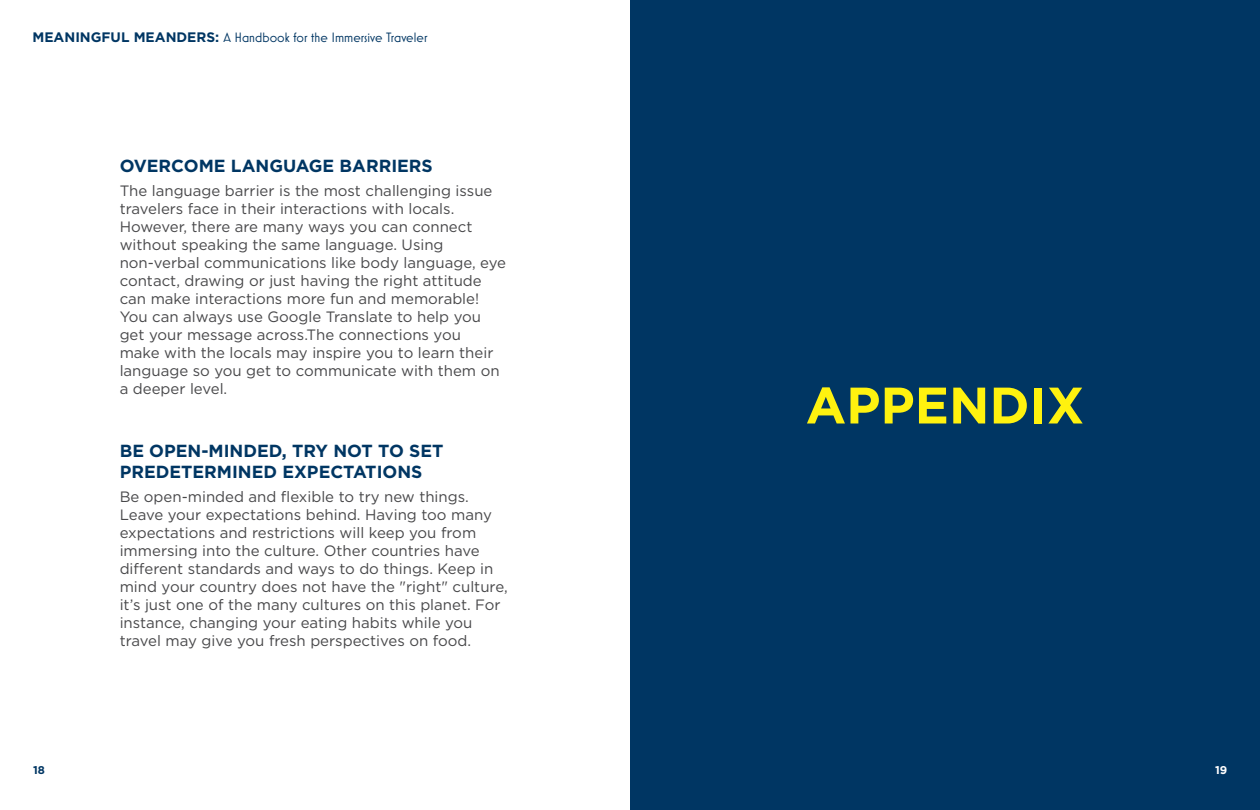
<style>
.page{position:relative;width:1260px;height:810px;background:#fff}
.page>*{position:absolute;margin:0;border:0;box-sizing:border-box;transform-origin:0 0}
.t1{font:700 51.25px "Gotham";color:#fff20f}
.t2{font:700 17.5px/21px "Gotham";color:#003663}
.t3{font:15px/18px "Gotham";color:#48484a}
.t4{font:13.75px "Mostra Nuova";color:#003663}
.t5{font:700 11.25px "Gotham";color:#003663}
.t6{font:700 11.25px "Gotham";color:#fff}
.s1{font-family:"Gotham";font-weight:700}
</style>
<div class="page">
<div style="left:630px;top:0;width:630px;height:810px;background:#003663"></div>
<p class="t4" style="left:32px;top:29px;width:396px"><span class="s1">MEANINGFUL MEANDERS:</span> A Handbook for the Immersive Traveler</p>
<p class="t2" style="left:120px;top:155px;width:315px">OVERCOME LANGUAGE BARRIERS</p>
<p class="t3" style="left:120px;top:181px;width:388px">The language barrier is the most challenging issue travelers face in their interactions with locals.<br>However, there are many ways you can connect without speaking the same language. Using non-verbal communications like body language, eye contact, drawing or just having the right attitude can make interactions more fun and memorable!<br>You can always use Google Translate to help you get your message across.The connections you<br>make with the locals may inspire you to learn their language so you get to communicate with them on a deeper level.</p>
<p class="t2" style="left:120px;top:440px;width:325px">BE OPEN-MINDED, TRY NOT TO SET<br>PREDETERMINED EXPECTATIONS</p>
<p class="t3" style="left:120px;top:487px;width:390px">Be open-minded and flexible to try new things.<br>Leave your expectations behind. Having too many expectations and restrictions will keep you from immersing into the culture. Other countries have different standards and ways to do things. Keep in mind your country does not have the "right" culture, it’s just one of the many cultures on this planet. For instance, changing your eating habits while you travel may give you fresh perspectives on food.</p>
<h1 class="t1" style="left:806px;top:371px;width:280px">APPENDIX</h1>
<p class="t5" style="left:33px;top:763px;width:13px">18</p>
<p class="t6" style="left:1215px;top:763px;width:14px">19</p>
</div>
